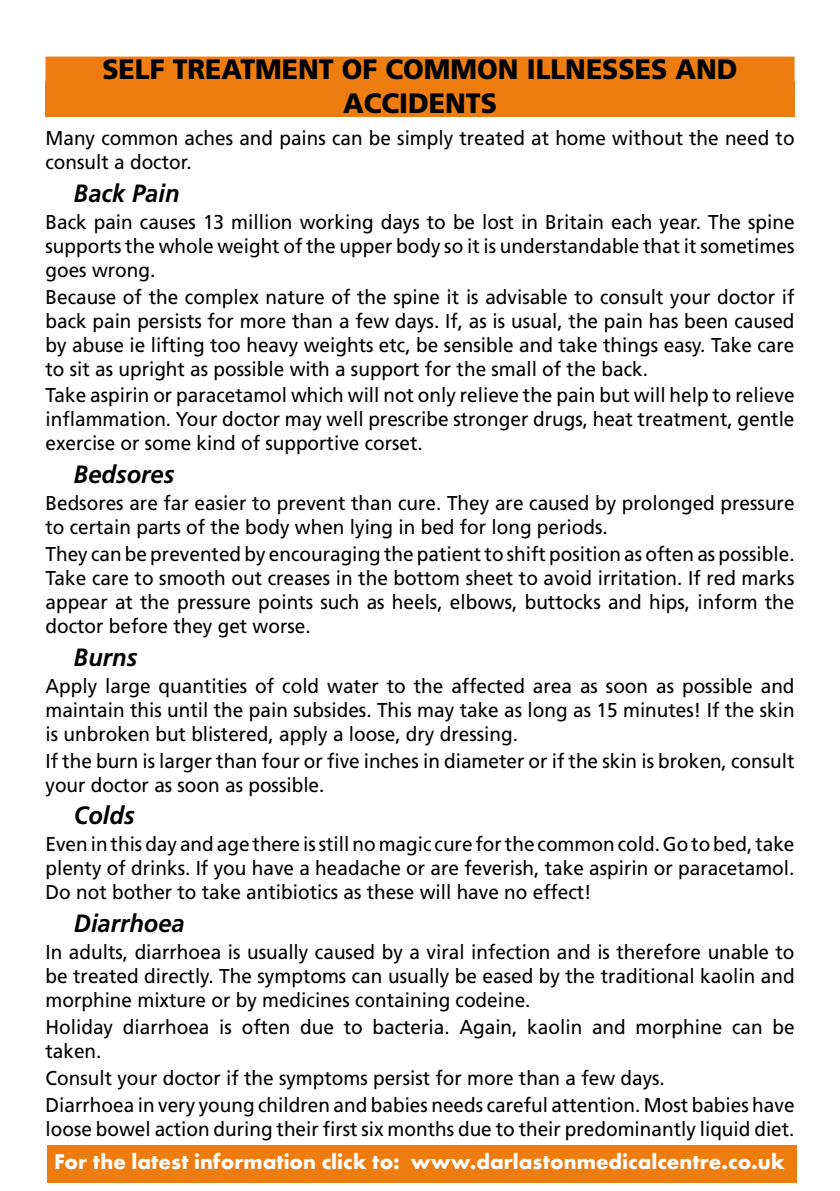
<style>
.page{position:relative;width:840px;height:1191px;background:#fff}
.page>*{position:absolute;margin:0;border:0;box-sizing:border-box;transform-origin:0 0}
.t1{font:900 28px "Frutiger";color:#000;scale:.95 1}
.t2{font:italic 700 25px "Frutiger";color:#000;scale:.95 1}
.t3{font:700 22px "Futura T";color:#fff}
.t4{font:20px/24px "Frutiger";color:#000;text-align:justify;scale:.95 1}
</style>
<div class="page">
<div style="left:45px;top:81px;width:749px;height:36px;background:#ee7d11"></div>
<div style="left:45px;top:57px;width:749px;height:28px;background:#ee7d11"></div>
<div style="left:47px;top:1144px;width:749px;height:38px;background:#ee7d11"></div>
<h1 class="t1" style="left:102px;top:52px;width:183px">SELF TREATMEN</h1>
<h1 class="t1" style="left:319px;top:52px;width:236px">T OF COMMON ILLNESSES</h1>
<h1 class="t1" style="left:675px;top:52px;width:23px">AND</h1>
<h1 class="t1" style="left:343px;top:86px;width:20px">ACCIDEN</h1>
<h1 class="t1" style="left:465px;top:86px;width:32px">TS</h1>
<p class="t4" style="left:45px;top:126px;width:789px">Many common aches and pains can be simply treated at home without the need to consult a doctor.</p>
<p class="t2" style="left:74px;top:178px;width:113px">Back Pain</p>
<p class="t4" style="left:45px;top:210px;width:789px">Back pain causes 13 million working days to be lost in Britain each year. The spine supports the whole weight of the upper body so it is understandable that it sometimes goes wrong.</p>
<p class="t4" style="left:45px;top:285px;width:789px">Because of the complex nature of the spine it is advisable to consult your doctor if back pain persists for more than a few days. If, as is usual, the pain has been caused by abuse ie lifting too heavy weights etc, be sensible and take things easy. Take care to sit as upright as possible with a support for the small of the back.</p>
<p class="t4" style="left:45px;top:383px;width:789px">Take aspirin or paracetamol which will not only relieve the pain but will help to relieve inflammation. Your doctor may well prescribe stronger drugs, heat treatment, gentle exercise or some kind of supportive corset.</p>
<p class="t2" style="left:74px;top:460px;width:107px">Bedsores</p>
<p class="t4" style="left:45px;top:491px;width:789px">Bedsores are far easier to prevent than cure. They are caused by prolonged pressure to certain parts of the body when lying in bed for long periods.</p>
<p class="t4" style="left:45px;top:542px;width:789px">They can be prevented by encouraging the patient to shift position as often as possible.<br>Take care to smooth out creases in the bottom sheet to avoid irritation. If red marks appear at the pressure points such as heels, elbows, buttocks and hips, inform the doctor before they get worse.</p>
<p class="t2" style="left:74px;top:642px;width:68px">Burns</p>
<p class="t4" style="left:45px;top:674px;width:789px">Apply large quantities of cold water to the affected area as soon as possible and maintain this until the pain subsides. This may take as long as 15 minutes! If the skin is unbroken but blistered, apply a loose, dry dressing.</p>
<p class="t4" style="left:45px;top:748px;width:789px">If the burn is larger than four or five inches in diameter or if the skin is broken, consult your doctor as soon as possible.</p>
<p class="t2" style="left:74px;top:801px;width:65px">Colds</p>
<p class="t4" style="left:45px;top:832px;width:789px">Even in this day and age there is still no magic cure for the common cold. Go to bed, take plenty of drinks. If you have a headache or are feverish, take aspirin or paracetamol.<br>Do not bother to take antibiotics as these will have no effect!</p>
<p class="t2" style="left:74px;top:908px;width:118px">Diarrhoea</p>
<p class="t4" style="left:45px;top:940px;width:789px">In adults, diarrhoea is usually caused by a viral infection and is therefore unable to be treated directly. The symptoms can usually be eased by the traditional kaolin and morphine mixture or by medicines containing codeine.</p>
<p class="t4" style="left:45px;top:1015px;width:789px">Holiday diarrhoea is often due to bacteria. Again, kaolin and morphine can be taken.</p>
<p class="t4" style="left:45px;top:1064px;width:789px;line-height:26.8px">Consult your doctor if the symptoms persist for more than a few days.<br>Diarrhoea in very young children and babies needs careful attention. Most babies have</p>
<p class="t4" style="left:45px;top:1116px;width:789px">loose bowel action during their first six months due to their predominantly liquid diet.</p>
<p class="t3" style="left:54px;top:1148px;width:731px">For the latest information click to: www.darlastonmedicalcentre.co.uk</p>
</div>
